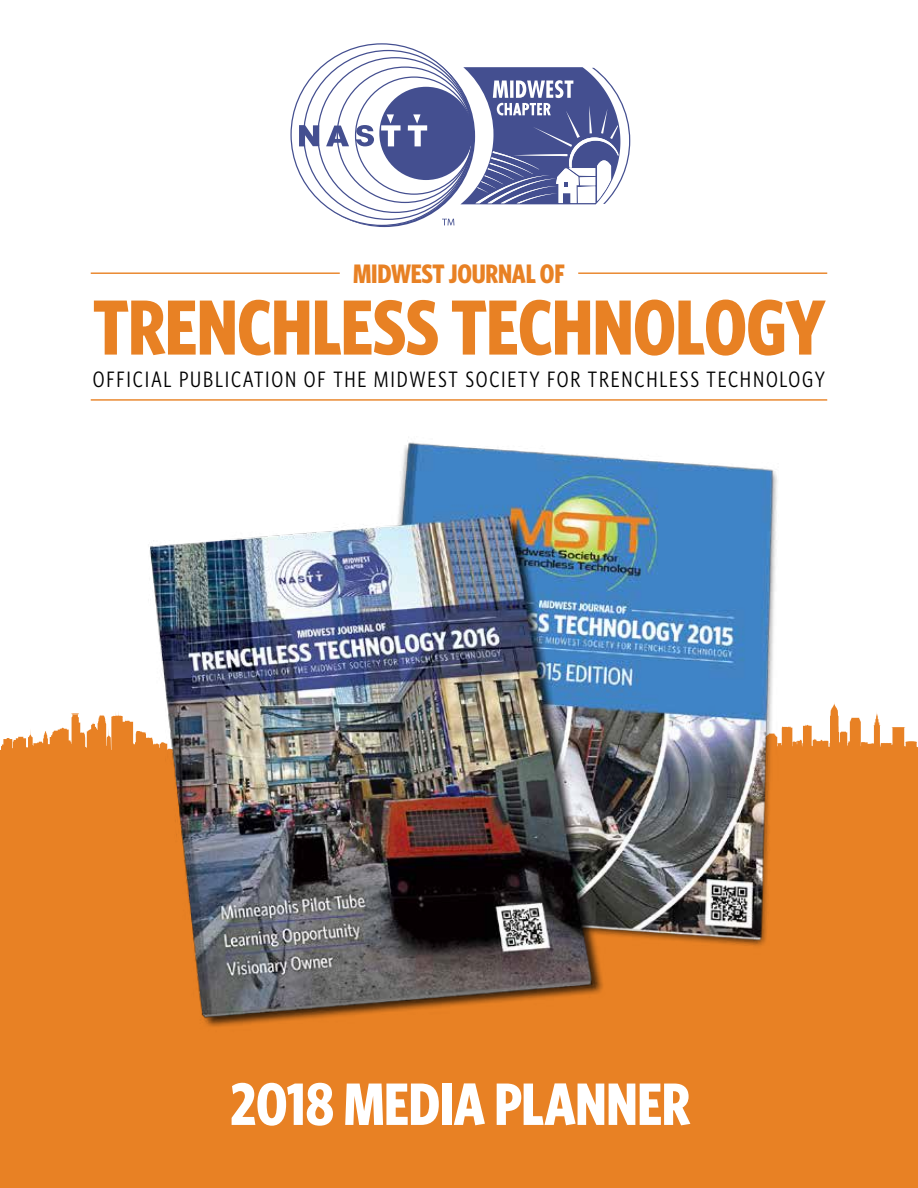
<style>
.page{position:relative;width:918px;height:1188px;background:#fff}
.page>*{position:absolute;margin:0;border:0;box-sizing:border-box;transform-origin:0 0}
.t1{font:700 78.3px "Whitney Condensed";letter-spacing:-.01em;color:#e88124;scale:.95 1}
.t2{font:700 60px "Whitney Condensed";letter-spacing:-.01em;color:#fff;scale:.95 1}
.t3{font:700 26.85px "Whitney Condensed";letter-spacing:-.01em;color:#e88124;scale:.95 1}
.t4{font:22.35px "Whitney Condensed";letter-spacing:.08em;color:#000}
</style>
<div class="page">
<div style="left:0;top:757px;width:918px;height:431px;background:#e88124"></div>
<hr style="left:91px;top:399px;width:736px;height:2px;background:#e88124">
<hr style="left:578px;top:273px;width:249px;height:1px;background:#e88124">
<hr style="left:91px;top:273px;width:249px;height:1px;background:#e88124">
<svg style="left:0;top:713px;width:918px;height:44px"></svg>
<img style="left:72px;top:442px;width:774px;height:585px">
<svg style="left:291px;top:44px;width:182px;height:181px"></svg>
<div style="left:379px;top:87px;width:94px;height:93px;background:#444f90;border-radius:50%"></div>
<svg style="left:299px;top:125px;width:20px;height:21px"></svg>
<svg style="left:326px;top:126px;width:23px;height:20px"></svg>
<svg style="left:355px;top:125px;width:19px;height:21px"></svg>
<svg style="left:408px;top:114px;width:19px;height:32px"></svg>
<svg style="left:381px;top:114px;width:20px;height:32px"></svg>
<svg style="left:442px;top:219px;width:12px;height:6px"></svg>
<svg style="left:460px;top:67px;width:170px;height:137px"></svg>
<p class="t3" style="left:353px;top:258px;width:224px">MIDWEST JOURNAL OF</p>
<h1 class="t1" style="left:93px;top:282px;width:772px">TRENCHLESS TECHNOLOGY</h1>
<p class="t4" style="left:93px;top:366px;width:734px">OFFICIAL PUBLICATION OF THE MIDWEST SOCIETY FOR TRENCHLESS TECHNOLOGY</p>
<h2 class="t2" style="left:230px;top:1069px;width:486px">2018 MEDIA PLANNER</h2>
</div>
